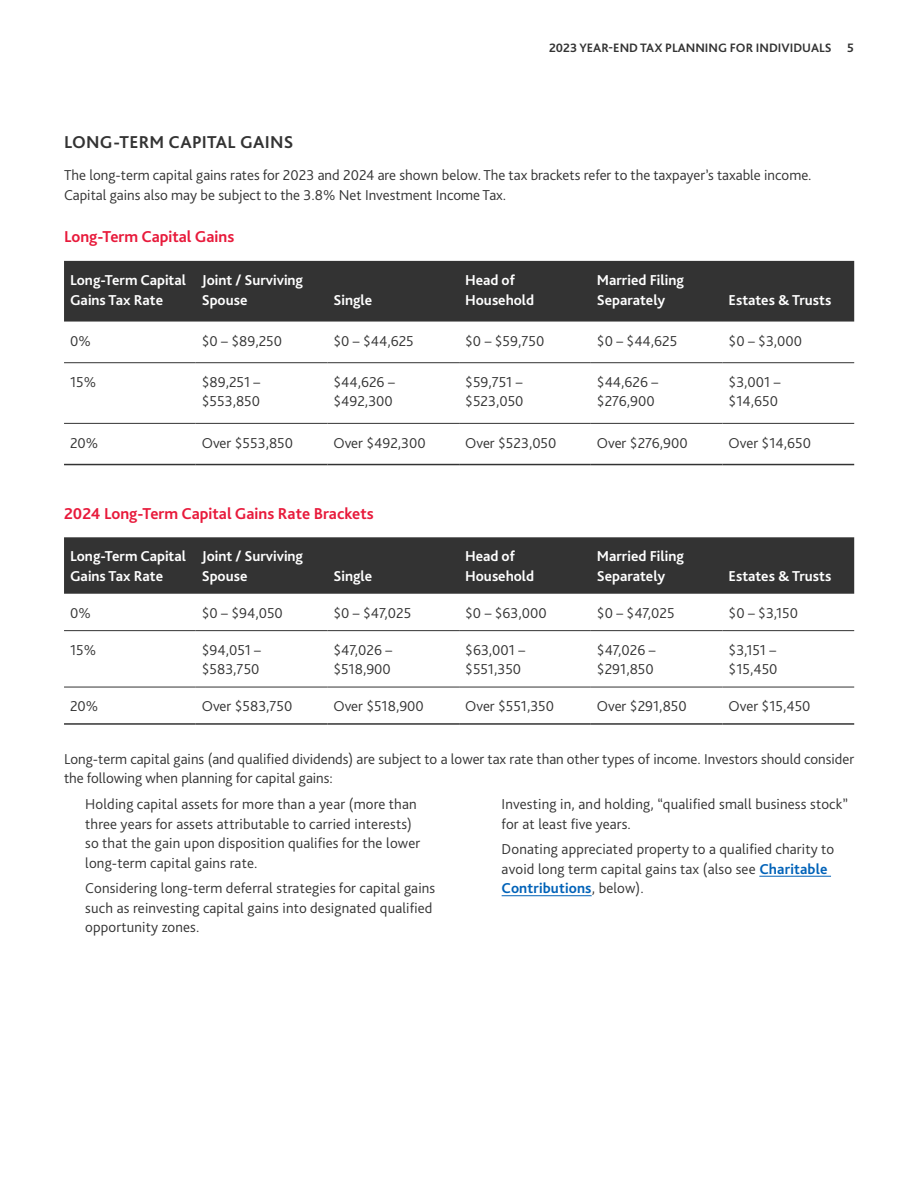
<style>
.page{position:relative;width:918px;height:1188px;background:#fff}
.page>*{position:absolute;margin:0;border:0;box-sizing:border-box;transform-origin:0 0}
.t1{font:700 18px "Bliss Pro";letter-spacing:.015em;color:#333}
.t2{font:700 16.5px "Bliss Pro";color:#e81a3b}
.t3{font:300 15px/19.5px "Bliss Pro";color:#333}
.t4{font:700 15px/19.5px "Bliss Pro";color:#fff}
.t5{font:700 12.75px "Bliss Pro";color:#333}
.s1{font-weight:700;color:#0062b8}
</style>
<div class="page">
<div style="left:64px;top:261px;width:790px;height:61px;background:#333"></div>
<hr style="left:64px;top:362px;width:132px;height:1px;background:#333">
<hr style="left:196px;top:362px;width:131px;height:1px;background:#333">
<hr style="left:327px;top:362px;width:132px;height:1px;background:#333">
<hr style="left:459px;top:362px;width:132px;height:1px;background:#333">
<hr style="left:591px;top:362px;width:132px;height:1px;background:#333">
<hr style="left:723px;top:362px;width:131px;height:1px;background:#333">
<hr style="left:64px;top:423px;width:132px;height:1px;background:#333">
<hr style="left:196px;top:423px;width:131px;height:1px;background:#333">
<hr style="left:327px;top:423px;width:132px;height:1px;background:#333">
<hr style="left:459px;top:423px;width:132px;height:1px;background:#333">
<hr style="left:591px;top:423px;width:132px;height:1px;background:#333">
<hr style="left:723px;top:423px;width:131px;height:1px;background:#333">
<hr style="left:64px;top:464px;width:132px;height:1px;background:#333">
<hr style="left:196px;top:464px;width:131px;height:1px;background:#333">
<hr style="left:327px;top:464px;width:132px;height:1px;background:#333">
<hr style="left:459px;top:464px;width:132px;height:1px;background:#333">
<hr style="left:591px;top:464px;width:132px;height:1px;background:#333">
<hr style="left:723px;top:464px;width:131px;height:1px;background:#333">
<div style="left:64px;top:537px;width:790px;height:57px;background:#333"></div>
<hr style="left:64px;top:630px;width:132px;height:1px;background:#333">
<hr style="left:196px;top:630px;width:131px;height:1px;background:#333">
<hr style="left:327px;top:630px;width:132px;height:1px;background:#333">
<hr style="left:459px;top:630px;width:132px;height:1px;background:#333">
<hr style="left:591px;top:630px;width:132px;height:1px;background:#333">
<hr style="left:723px;top:630px;width:131px;height:1px;background:#333">
<hr style="left:64px;top:687px;width:132px;height:1px;background:#333">
<hr style="left:196px;top:687px;width:131px;height:1px;background:#333">
<hr style="left:327px;top:687px;width:132px;height:1px;background:#333">
<hr style="left:459px;top:687px;width:132px;height:1px;background:#333">
<hr style="left:591px;top:687px;width:132px;height:1px;background:#333">
<hr style="left:723px;top:687px;width:131px;height:1px;background:#333">
<hr style="left:64px;top:723px;width:132px;height:2px;background:#333">
<hr style="left:196px;top:723px;width:131px;height:2px;background:#333">
<hr style="left:327px;top:723px;width:132px;height:2px;background:#333">
<hr style="left:459px;top:723px;width:132px;height:2px;background:#333">
<hr style="left:591px;top:723px;width:132px;height:2px;background:#333">
<hr style="left:723px;top:723px;width:131px;height:2px;background:#333">
<hr style="left:759px;top:876px;width:72px;height:1px;background:#0062b8">
<hr style="left:502px;top:895px;width:90px;height:1px;background:#0062b8">
<p class="t5" style="left:549px;top:40px;width:306px">2023 YEAR-END TAX PLANNING FOR INDIVIDUALS 5</p>
<p class="t1" style="left:64px;top:131px;width:231px">LONG-TERM CAPITAL GAINS</p>
<p class="t3" style="left:64px;top:165px;width:749px">The long-term capital gains rates for 2023 and 2024 are shown below. The tax brackets refer to the taxpayer’s taxable income.<br>Capital gains also may be subject to the 3.8% Net Investment Income Tax.</p>
<p class="t2" style="left:64px;top:226px;width:172px">Long-Term Capital Gains</p>
<p class="t4" style="left:70px;top:270px;width:118px">Long-Term Capital<br>Gains Tax Rate</p>
<p class="t4" style="left:202px;top:270px;width:103px">Joint / Surviving<br>Spouse</p>
<p class="t4" style="left:465px;top:270px;width:71px">Head of<br>Household</p>
<p class="t4" style="left:597px;top:270px;width:89px">Married Filing<br>Separately</p>
<p class="t4" style="left:333px;top:289px;width:40px">Single</p>
<p class="t4" style="left:729px;top:289px;width:104px">Estates &amp; Trusts</p>
<p class="t3" style="left:70px;top:331px;width:22px">0%</p>
<p class="t3" style="left:202px;top:331px;width:82px">$0 – $89,250</p>
<p class="t3" style="left:333px;top:331px;width:82px">$0 – $44,625</p>
<p class="t3" style="left:465px;top:331px;width:81px">$0 – $59,750</p>
<p class="t3" style="left:597px;top:331px;width:82px">$0 – $44,625</p>
<p class="t3" style="left:729px;top:331px;width:75px">$0 – $3,000</p>
<p class="t3" style="left:70px;top:372px;width:28px">15%</p>
<p class="t3" style="left:202px;top:372px;width:60px">$89,251 – $553,850</p>
<p class="t3" style="left:333px;top:372px;width:63px">$44,626 – $492,300</p>
<p class="t3" style="left:465px;top:372px;width:60px">$59,751 – $523,050</p>
<p class="t3" style="left:597px;top:372px;width:63px">$44,626 – $276,900</p>
<p class="t3" style="left:729px;top:372px;width:53px">$3,001 – $14,650</p>
<p class="t3" style="left:70px;top:432px;width:30px">20%</p>
<p class="t3" style="left:202px;top:432px;width:93px">Over $553,850</p>
<p class="t3" style="left:333px;top:432px;width:94px">Over $492,300</p>
<p class="t3" style="left:465px;top:432px;width:93px">Over $523,050</p>
<p class="t3" style="left:597px;top:432px;width:92px">Over $276,900</p>
<p class="t3" style="left:729px;top:432px;width:84px">Over $14,650</p>
<p class="t2" style="left:64px;top:503px;width:311px">2024 Long-Term Capital Gains Rate Brackets</p>
<p class="t4" style="left:70px;top:546px;width:118px">Long-Term Capital<br>Gains Tax Rate</p>
<p class="t4" style="left:202px;top:546px;width:103px">Joint / Surviving<br>Spouse</p>
<p class="t4" style="left:333px;top:566px;width:40px">Single</p>
<p class="t4" style="left:465px;top:546px;width:71px">Head of<br>Household</p>
<p class="t4" style="left:597px;top:546px;width:89px">Married Filing<br>Separately</p>
<p class="t4" style="left:729px;top:566px;width:104px">Estates &amp; Trusts</p>
<p class="t3" style="left:70px;top:603px;width:22px">0%</p>
<p class="t3" style="left:202px;top:603px;width:83px">$0 – $94,050</p>
<p class="t3" style="left:333px;top:603px;width:79px">$0 – $47,025</p>
<p class="t3" style="left:465px;top:603px;width:83px">$0 – $63,000</p>
<p class="t3" style="left:597px;top:603px;width:79px">$0 – $47,025</p>
<p class="t3" style="left:729px;top:603px;width:71px">$0 – $3,150</p>
<p class="t3" style="left:70px;top:640px;width:28px">15%</p>
<p class="t3" style="left:202px;top:640px;width:61px">$94,051 – $583,750</p>
<p class="t3" style="left:333px;top:640px;width:60px">$47,026 – $518,900</p>
<p class="t3" style="left:465px;top:640px;width:61px">$63,001 – $551,350</p>
<p class="t3" style="left:597px;top:640px;width:60px">$47,026 – $291,850</p>
<p class="t3" style="left:729px;top:640px;width:51px">$3,151 – $15,450</p>
<p class="t3" style="left:70px;top:696px;width:30px">20%</p>
<p class="t3" style="left:202px;top:696px;width:92px">Over $583,750</p>
<p class="t3" style="left:333px;top:696px;width:92px">Over $518,900</p>
<p class="t3" style="left:465px;top:696px;width:91px">Over $551,350</p>
<p class="t3" style="left:597px;top:696px;width:91px">Over $291,850</p>
<p class="t3" style="left:729px;top:696px;width:83px">Over $15,450</p>
<p class="t3" style="left:64px;top:749px;width:792px">Long-term capital gains (and qualified dividends) are subject to a lower tax rate than other types of income. Investors should consider the following when planning for capital gains:</p>
<p class="t3" style="left:85px;top:794px;width:336px">Holding capital assets for more than a year (more than three years for assets attributable to carried interests) so that the gain upon disposition qualifies for the lower long-term capital gains rate.</p>
<p class="t3" style="left:85px;top:878px;width:351px">Considering long-term deferral strategies for capital gains such as reinvesting capital gains into designated qualified opportunity zones.</p>
<p class="t3" style="left:502px;top:794px;width:348px">Investing in, and holding, “qualified small business stock” for at least five years.</p>
<p class="t3" style="left:502px;top:839px;width:334px">Donating appreciated property to a qualified charity to avoid long term capital gains tax (also see <span class="s1">Charitable<br>Contributions</span>, below).</p>
</div>
